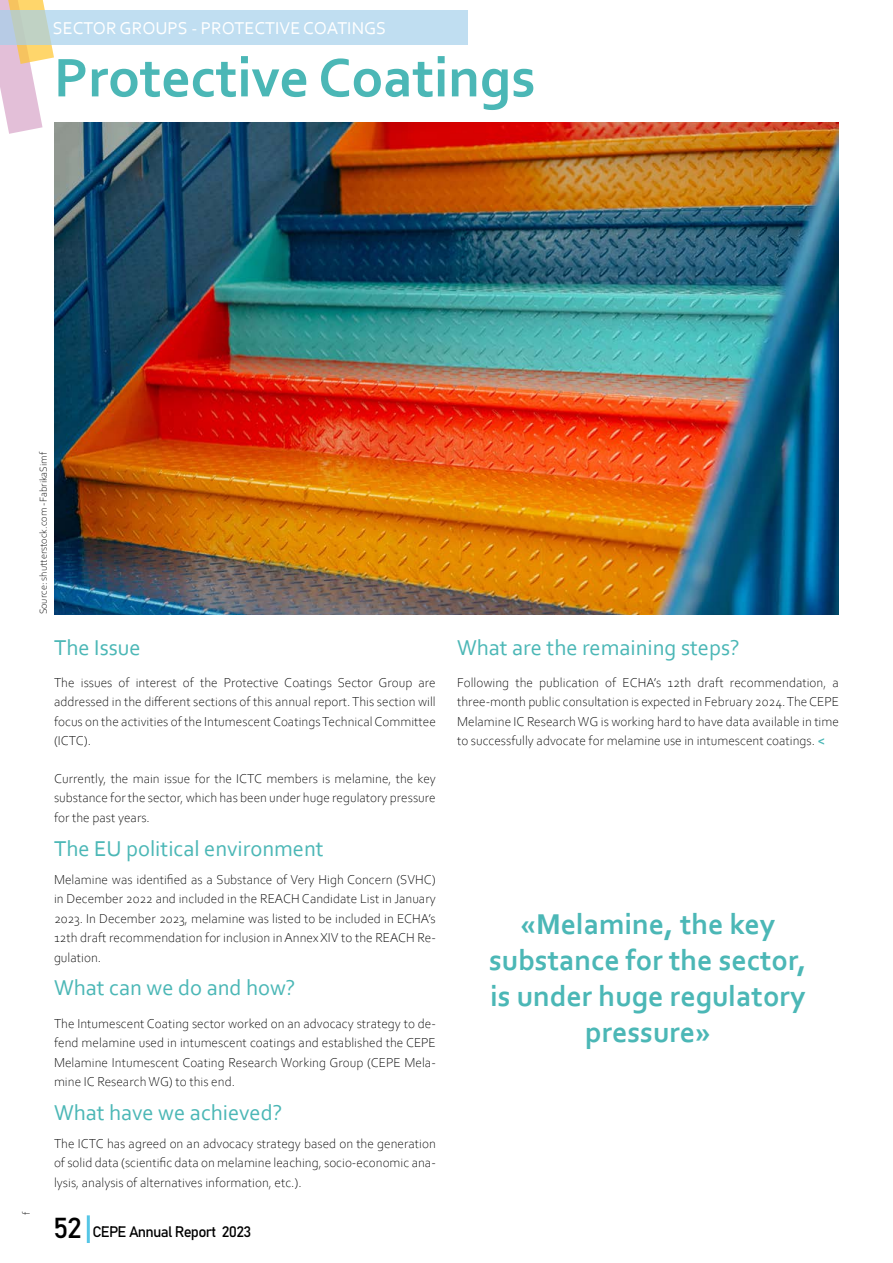
<style>
.page{position:relative;width:893px;height:1263px;background:#fff}
.page>*{position:absolute;margin:0;border:0;box-sizing:border-box;transform-origin:0 0}
.t1{font:700 57px "Corbel";color:#4bb7b6}
.t2{font:700 30px/36px "Corbel";color:#4bb7b6;text-align:center}
.t3{font:22.5px "Corbel";color:#4bb7b6}
.t4{font:18px "Corbel";color:#fff}
.t5{font:15px "Bahnschrift";letter-spacing:-.05em;color:#000}
.t6{font:300 13.5px/19.5px "Corbel";color:#000;text-align:justify}
.t7{font:300 10.5px "Corbel";color:#000}
.s1{font-size:28.5px}
.s2{font-weight:700;color:#4bb7b6}
</style>
<div class="page">
<svg style="left:0;top:0;width:54px;height:134px"></svg>
<svg style="left:0;top:11px;width:468px;height:34px;fill:#c0def1"></svg>
<img style="left:54px;top:123px;width:785px;height:491px">
<hr style="left:87px;top:1215px;width:3px;height:28px;background:#56c6e6">
<h3 class="t4" style="left:53px;top:17px;width:335px">SECTOR GROUPS - PROTECTIVE COATINGS</h3>
<h1 class="t1" style="left:54px;top:42px;width:483px">Protective Coatings</h1>
<p class="t7" style="left:37px;top:614px;width:164px;rotate:-90deg">Source: shutterstock.com -FabrikaSimf</p>
<p class="t7" style="left:20px;top:1215px;width:5px;rotate:-90deg">f</p>
<h3 class="t3" style="left:54px;top:633px;width:88px">The Issue</h3>
<p class="t6" style="left:54px;top:672px;width:383px">The issues of interest of the Protective Coatings Sector Group are addressed in the different sections of this annual report. This section will focus on the activities of the Intumescent Coatings Technical Committee (ICTC).</p>
<p class="t6" style="left:54px;top:768px;width:383px">Currently, the main issue for the ICTC members is melamine, the key substance for the sector, which has been under huge regulatory pressure for the past years.</p>
<h3 class="t3" style="left:54px;top:834px;width:271px">The EU political environment</h3>
<p class="t6" style="left:54px;top:869px;width:383px">Melamine was identified as a Substance of Very High Concern (SVHC) in December 2022 and included in the REACH Candidate List in January 2023. In December 2023, melamine was listed to be included in ECHA’s 12th draft recommendation for inclusion in Annex XIV to the REACH Re&shy;gulation.</p>
<h3 class="t3" style="left:54px;top:974px;width:243px">What can we do and how?</h3>
<p class="t6" style="left:54px;top:1013px;width:383px">The Intumescent Coating sector worked on an advocacy strategy to de&shy;fend melamine used in intumescent coatings and established the CEPE Melamine Intumescent Coating Research Working Group (CEPE Mela&shy;mine IC Research WG) to this end.</p>
<h3 class="t3" style="left:54px;top:1098px;width:230px">What have we achieved?</h3>
<p class="t6" style="left:54px;top:1133px;width:383px">The ICTC has agreed on an advocacy strategy based on the generation of solid data (scientific data on melamine leaching, socio-economic ana&shy;lysis, analysis of alternatives information, etc.).</p>
<p class="t5" style="left:53px;top:1221px;width:200px"><span class="s1">52</span> CEPE Annual Report 2023</p>
<h3 class="t3" style="left:457px;top:633px;width:284px">What are the remaining steps?</h3>
<p class="t6" style="left:457px;top:672px;width:383px">Following the publication of ECHA’s 12th draft recommendation, a three-month public consultation is expected in February 2024. The CEPE Melamine IC Research WG is working hard to have data available in time to successfully advocate for melamine use in intumescent coatings. <span class="s2">&lt;</span></p>
<h2 class="t2" style="left:489px;top:906px;width:319px">«Melamine, the key substance for the sector, is under huge regulatory pressure»</h2>
</div>
